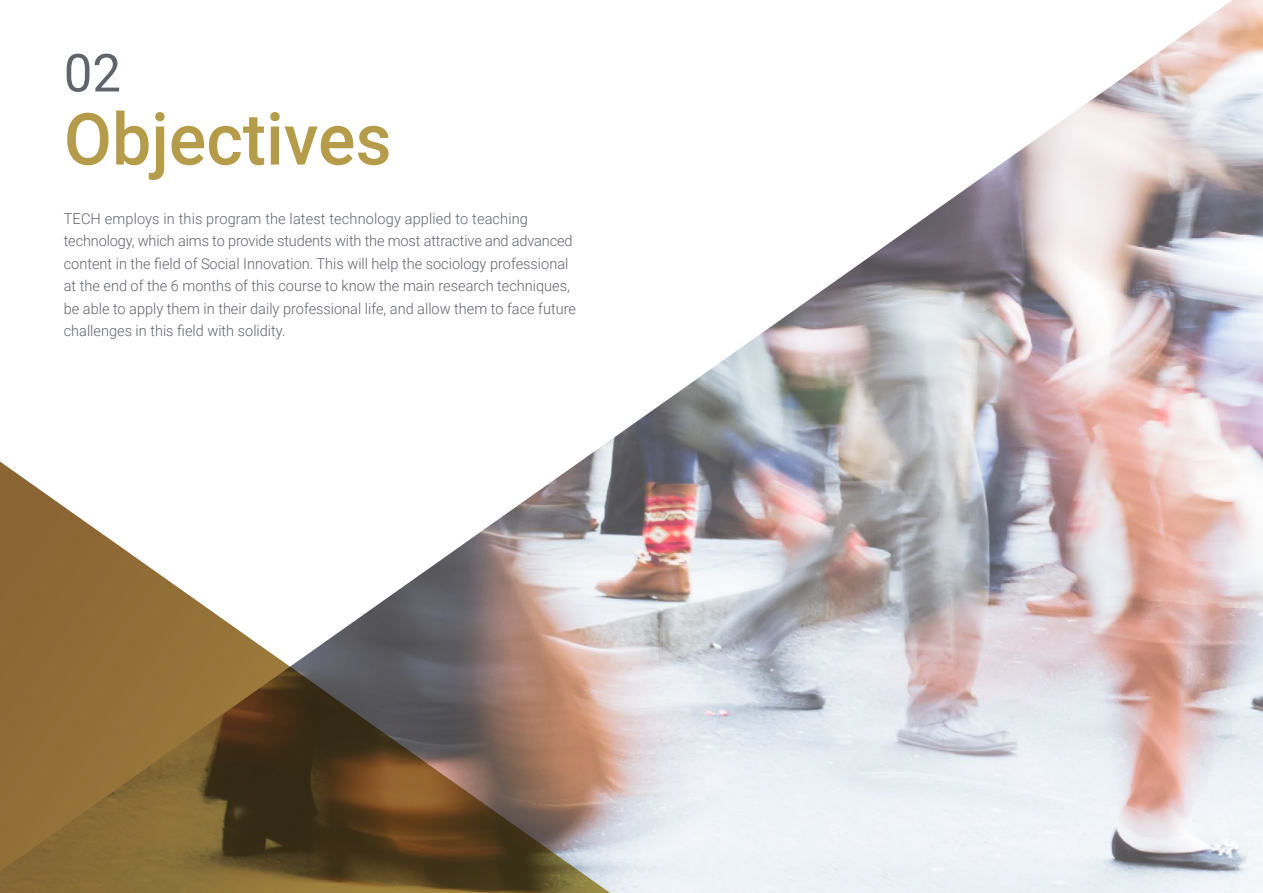
<style>
.page{position:relative;width:1263px;height:893px;background:#fff}
.page>*{position:absolute;margin:0;border:0;box-sizing:border-box;transform-origin:0 0}
.t1{font:500 72px "Roboto";color:#b49c4b}
.t2{font:52.5px "Roboto";color:#61646a}
.t3{font:300 15px/22.5px "Roboto";color:#61646a}
</style>
<div class="page">
<img style="left:602px;top:0;width:661px;height:893px">
<svg style="left:0;top:446px;width:640px;height:447px"></svg>
<h2 class="t2" style="left:64px;top:36px;width:59px">02</h2>
<h1 class="t1" style="left:64px;top:89px;width:329px">Objectives</h1>
<p class="t3" style="left:64px;top:207px;width:514px">TECH employs in this program the latest technology applied to teaching technology, which aims to provide students with the most attractive and advanced content in the field of Social Innovation. This will help the sociology professional at the end of the 6 months of this course to know the main research techniques, be able to apply them in their daily professional life, and allow them to face future challenges in this field with solidity.</p>
</div>
